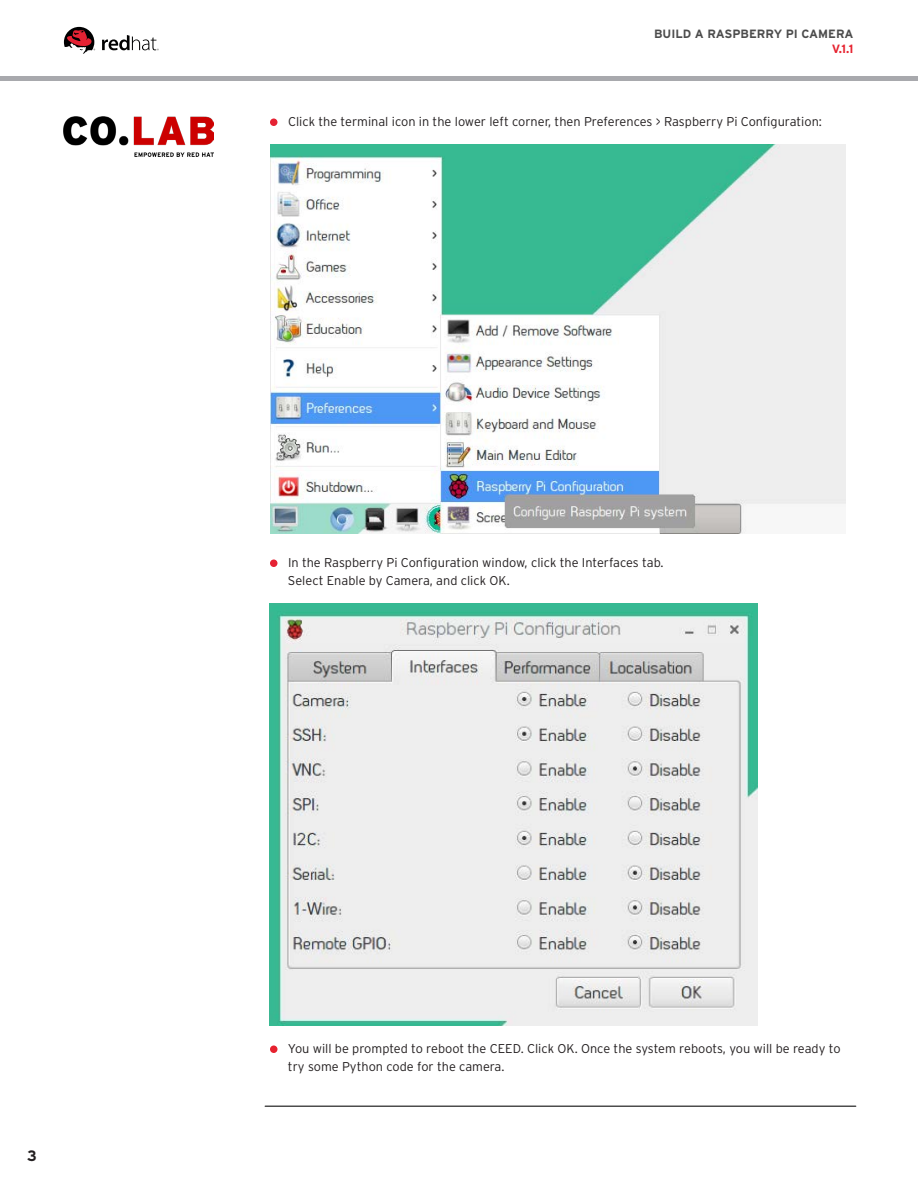
<style>
.page{position:relative;width:918px;height:1188px;background:#fff}
.page>*{position:absolute;margin:0;border:0;box-sizing:border-box;transform-origin:0 0}
.t1{font:700 15px "Interstate";color:#231f20}
.Paragraph_Style_1{font:300 12.75px/18px "Interstate";color:#231f20}
.t2{font:700 12px "Interstate";color:#4c4c4c}
.t3{font:700 12px "Interstate";color:#e6222f}
</style>
<div class="page">
<img style="left:270px;top:603px;width:487px;height:423px">
<div style="left:0;top:76px;width:918px;height:5px;background:#a8a9ad"></div>
<img style="left:270px;top:144px;width:576px;height:390px">
<hr style="left:265px;top:1106px;width:591px;height:1px;background:#4c4c4c">
<svg style="left:102px;top:35px;width:57px;height:15px"></svg>
<svg style="left:64px;top:27px;width:31px;height:27px"></svg>
<img style="left:63px;top:117px;width:150px;height:39px">
<div style="left:270px;top:118px;width:8px;height:8px;background:#e52233;border-radius:50%"></div>
<div style="left:270px;top:560px;width:8px;height:7px;background:#e52233;border-radius:50%"></div>
<div style="left:270px;top:1046px;width:8px;height:7px;background:#e6222f;border-radius:50%"></div>
<p class="t1" style="left:27px;top:1147px;width:11px">3</p>
<p class="t2" style="left:654px;top:27px;width:201px">BUILD A RASPBERRY PI CAMERA</p>
<p class="t3" style="left:832px;top:42px;width:23px">V.1.1</p>
<p class="Paragraph_Style_1" style="left:288px;top:112px;width:535px">Click the terminal icon in the lower left corner, then Preferences &gt; Raspberry Pi Configuration:</p>
<p class="Paragraph_Style_1" style="left:288px;top:553px;width:377px">In the Raspberry Pi Configuration window, click the Interfaces tab.<br>Select Enable by Camera, and click OK.</p>
<p class="Paragraph_Style_1" style="left:288px;top:1039px;width:554px">You will be prompted to reboot the CEED. Click OK. Once the system reboots, you will be ready to try some Python code for the camera.</p>
</div>
